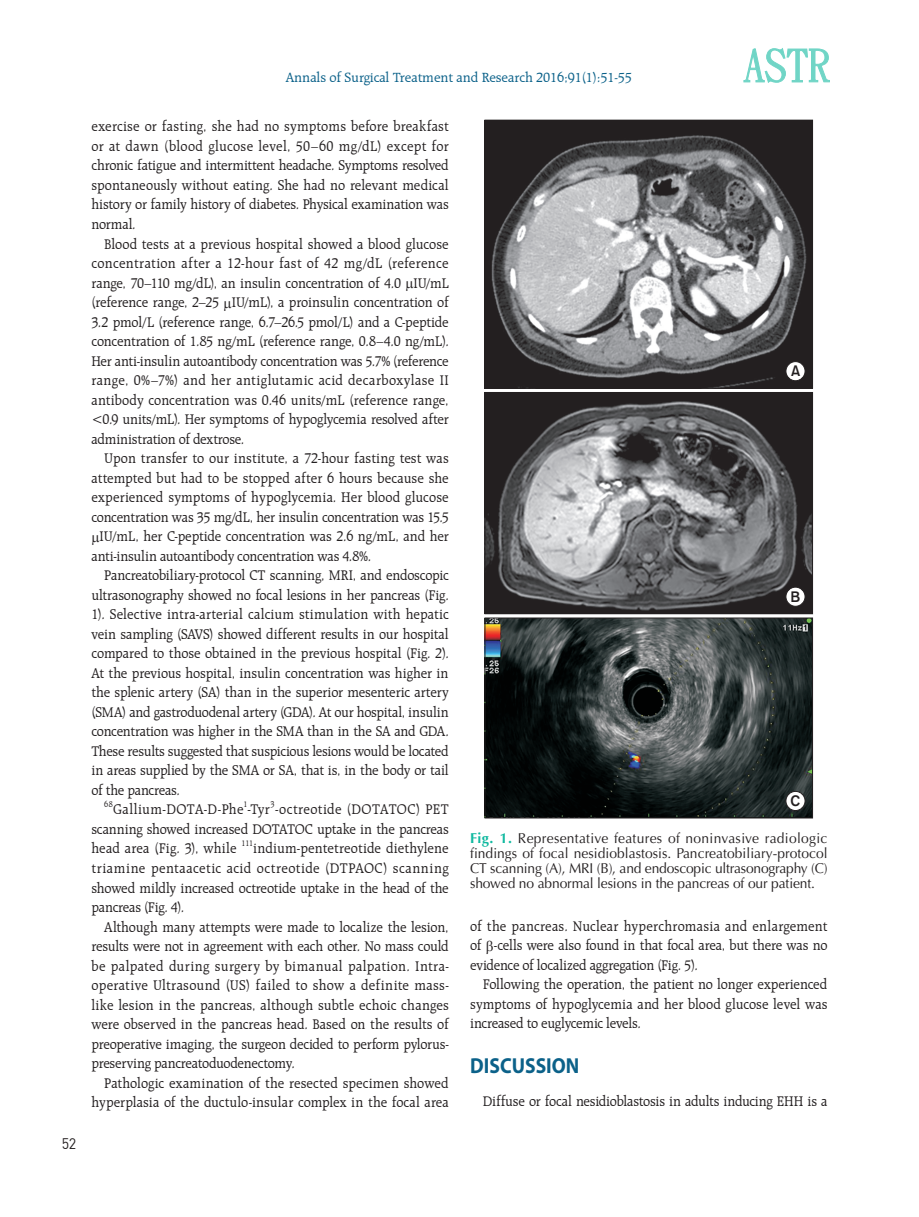
<style>
.page{position:relative;width:919px;height:1217px;background:#fff}
.page>*{position:absolute;margin:0;border:0;box-sizing:border-box;transform-origin:0 0}
.t1{font:700 21.75px "Myriad Pro";color:#0b6189;scale:.9 1}
.t2{font:15px/19.5px "Raleigh BT";letter-spacing:-.01em;color:#231f20;text-align:justify;scale:.94 1}
.t3{font:15px "Raleigh BT";letter-spacing:.015em;color:#231f20;scale:.94 1}
.t4{font:15px "Raleigh BT";letter-spacing:.025em;color:#231f20;scale:.94 1}
.t5{font:15px "Gothic 725 BT Bold A";color:#231f20}
.t6{font:15px "Dinreg";color:#231f20;scale:.95 1}
.t7{font:14.25px/15px "Optima LT Std";letter-spacing:-.01em;color:#231f20;text-align:justify}
.t8{font:14.25px "Raleigh BT";letter-spacing:-.01em;color:#0b6189}
.t9{font:8.7px "Raleigh BT";color:#231f20;scale:.94 1}
.s1{font-weight:700;color:#11b9a0}
</style>
<div class="page">
<svg style="left:743px;top:48px;width:86px;height:35px"></svg>
<svg style="left:484px;top:120px;width:329px;height:698px;background:#5b5c5e"></svg>
<div style="left:785px;top:361px;width:20px;height:19px;background:#fff;border-radius:50%"></div>
<div style="left:785px;top:361px;width:20px;height:20px;border:1px solid #231f20;border-radius:50%"></div>
<div style="left:785px;top:587px;width:20px;height:19px;background:#fff;border-radius:50%"></div>
<div style="left:785px;top:586px;width:20px;height:20px;border:1px solid #231f20;border-radius:50%"></div>
<div style="left:785px;top:791px;width:20px;height:19px;background:#fff;border-radius:50%"></div>
<div style="left:785px;top:791px;width:20px;height:19px;border:1px solid #231f20;border-radius:50%"></div>
<p class="t6" style="left:62px;top:1134px;width:17px">52</p>
<p class="t8" style="left:286px;top:69px;width:347px">Annals of Surgical Treatment and Research 2016;91(1):51-55</p>
<p class="t2" style="left:91px;top:116px;width:381px">exercise or fasting, she had no symptoms before breakfast or at dawn (blood glucose level, 50–60 mg/dL) except for chronic fatigue and intermittent headache. Symptoms resolved spontaneously without eating. She had no relevant medical history or family history of diabetes. Physical examination was normal.</p>
<p class="t2" style="left:91px;top:233px;width:381px;text-indent:13px">Blood tests at a previous hospital showed a blood glucose concentration after a 12-hour fast of 42 mg/dL (reference range, 70–110 mg/dL), an insulin concentration of 4.0 IU/mL (reference range, 2–25 IU/mL), a proinsulin concentration of 3.2 pmol/L (reference range, 6.7–26.5 pmol/L) and a C-peptide concentration of 1.85 ng/mL (reference range, 0.8–4.0 ng/mL).<br>Her anti-insulin autoantibody concentration was 5.7% (reference range, 0%–7%) and her antiglutamic acid decarboxylase II antibody concentration was 0.46 units/mL (reference range, &lt;0.9 units/mL). Her symptoms of hypoglycemia resolved after administration of dextrose.</p>
<p class="t2" style="left:104px;top:448px;width:368px">Upon transfer to our institute, a 72-hour fasting test was</p>
<p class="t2" style="left:91px;top:467px;width:381px">attempted but had to be stopped after 6 hours because she</p>
<p class="t2" style="left:91px;top:487px;width:381px">experienced symptoms of hypoglycemia. Her blood glucose</p>
<p class="t2" style="left:91px;top:506px;width:381px">concentration was 35 mg/dL, her insulin concentration was 15.5</p>
<p class="t2" style="left:100px;top:526px;width:373px">IU/mL, her C-peptide concentration was 2.6 ng/mL, and her</p>
<p class="t2" style="left:91px;top:545px;width:299px">anti-insulin autoantibody concentration was 4.8%.</p>
<p class="t2" style="left:104px;top:565px;width:368px">Pancreatobiliary-protocol CT scanning, MRI, and endoscopic</p>
<p class="t2" style="left:91px;top:584px;width:381px">ultrasonography showed no focal lesions in her pancreas (Fig.</p>
<p class="t3" style="left:91px;top:605px;width:381px">1). Selective intra-arterial calcium stimulation with hepatic</p>
<p class="t2" style="left:91px;top:623px;width:381px">vein sampling (SAVS) showed different results in our hospital</p>
<p class="t2" style="left:91px;top:643px;width:381px">compared to those obtained in the previous hospital (Fig. 2).</p>
<p class="t2" style="left:91px;top:662px;width:381px">At the previous hospital, insulin concentration was higher in</p>
<p class="t2" style="left:91px;top:682px;width:381px">the splenic artery (SA) than in the superior mesenteric artery</p>
<p class="t2" style="left:91px;top:701px;width:381px">(SMA) and gastroduodenal artery (GDA). At our hospital, insulin</p>
<p class="t2" style="left:91px;top:721px;width:381px">concentration was higher in the SMA than in the SA and GDA.</p>
<p class="t2" style="left:91px;top:740px;width:381px">These results suggested that suspicious lesions would be located</p>
<p class="t2" style="left:91px;top:760px;width:381px">in areas supplied by the SMA or SA, that is, in the body or tail</p>
<p class="t2" style="left:91px;top:779px;width:96px">of the pancreas.</p>
<p class="t9" style="left:104px;top:799px;width:11px">68</p>
<p class="t4" style="left:113px;top:800px;width:358px">Gallium-DOTA-D-Phe -Tyr -octreotide (DOTATOC) PET</p>
<p class="t5" style="left:791px;top:362px;width:11px">A</p>
<p class="t5" style="left:790px;top:588px;width:11px">B</p>
<p class="t5" style="left:790px;top:792px;width:11px">C</p>
<p class="t7" style="left:470px;top:831px;width:359px"><span class="s1">Fig. 1.</span> Representative features of noninvasive radiologic findings of focal nesidioblastosis. Pancreatobiliary-protocol CT scanning (A), MRI (B), and endoscopic ultrasonography (C) showed no abnormal lesions in the pancreas of our patient.</p>
<p class="t9" style="left:243px;top:799px;width:6px">1</p>
<p class="t9" style="left:270px;top:799px;width:6px">3</p>
<p class="t2" style="left:91px;top:818px;width:382px">scanning showed increased DOTATOC uptake in the pancreas head area (Fig. 3), while</p>
<p class="t9" style="left:241px;top:838px;width:14px">111</p>
<p class="t2" style="left:91px;top:838px;width:381px;text-indent:162px">indium-pentetreotide diethylene triamine pentaacetic acid octreotide (DTPAOC) scanning showed mildly increased octreotide uptake in the head of the pancreas (Fig. 4).</p>
<p class="t2" style="left:91px;top:916px;width:381px;text-indent:13px">Although many attempts were made to localize the lesion, results were not in agreement with each other. No mass could be palpated during surgery by bimanual palpation. Intra&shy;operative Ultrasound (US) failed to show a definite mass&shy;like lesion in the pancreas, although subtle echoic changes were observed in the pancreas head. Based on the results of preoperative imaging, the surgeon decided to perform pylorus&shy;preserving pancreatoduodenectomy.</p>
<p class="t2" style="left:91px;top:1072px;width:381px;text-align:right">Pathologic examination of the resected specimen showed hyperplasia of the ductulo-insular complex in the focal area</p>
<p class="t2" style="left:470px;top:915px;width:382px">of the pancreas. Nuclear hyperchromasia and enlargement of -cells were also found in that focal area, but there was no evidence of localized aggregation (Fig. 5).</p>
<p class="t2" style="left:470px;top:974px;width:382px;text-indent:13px">Following the operation, the patient no longer experienced symptoms of hypoglycemia and her blood glucose level was increased to euglycemic levels.</p>
<h1 class="t1" style="left:470px;top:1051px;width:123px">DISCUSSION</h1>
<p class="t2" style="left:483px;top:1091px;width:368px">Diffuse or focal nesidioblastosis in adults inducing EHH is a</p>
</div>
